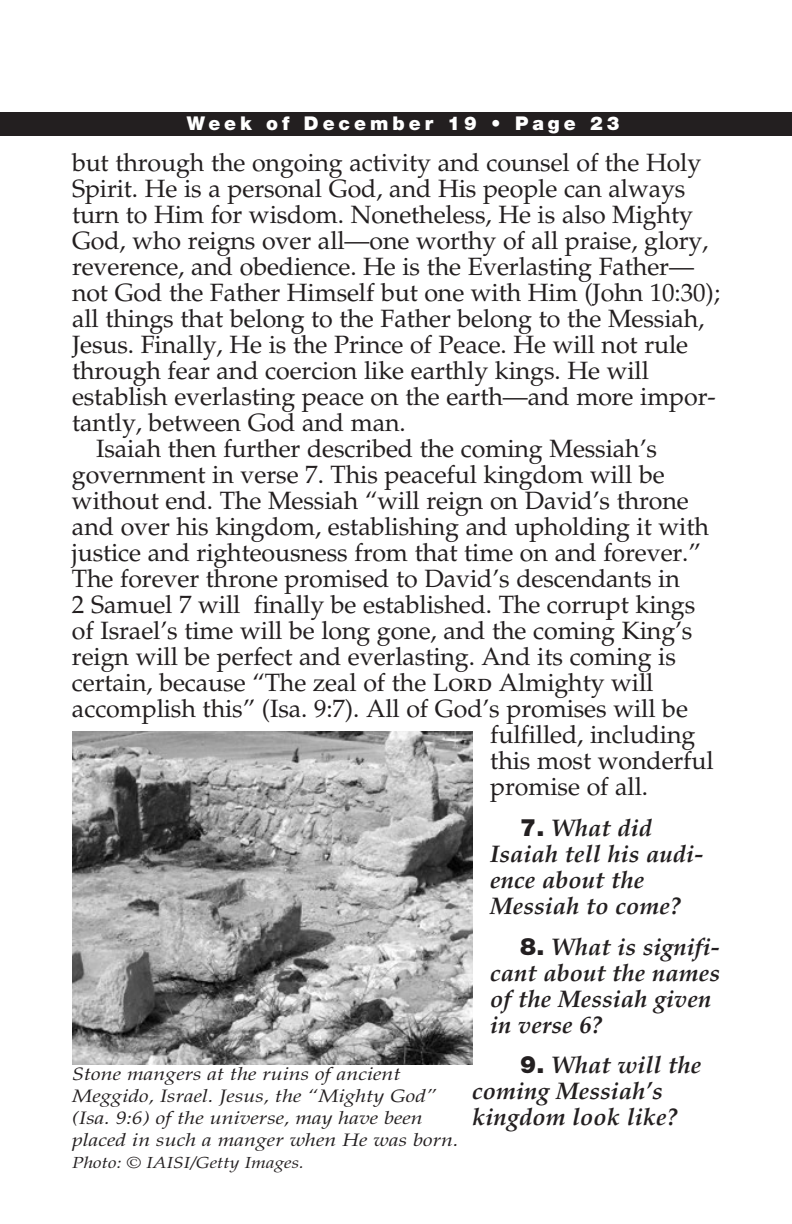
<style>
.page{position:relative;width:792px;height:1224px;background:#fff}
.page>*{position:absolute;margin:0;border:0;box-sizing:border-box;transform-origin:0 0}
.t1{font:25px "Palatino LT Std";letter-spacing:-.005em;color:#231f20}
.t2{font:italic 700 24px/26px "Palatino LT Std";color:#231f20}
.t3{font:900 19px "Helvetica Neue LT Std";letter-spacing:.21em;color:#fff}
.t4{font:italic 18px/22px "Palatino LT Std";color:#231f20;scale:1.2 1}
.t5{font:italic 16px "Palatino LT Std";color:#231f20;scale:1.2 1}
.s1{font-family:"Helvetica Neue LT Std";font-weight:900;font-style:normal}
</style>
<div class="page">
<div style="left:0;top:112px;width:792px;height:23px;background:#231f20"></div>
<img style="left:72px;top:732px;width:400px;height:332px">
<p class="t3" style="left:187px;top:112px;width:434px">Week of December 19 • Page 23</p>
<p class="t1" style="left:72px;top:148px;width:631px">but through the ongoing activity and counsel of the Holy</p>
<p class="t1" style="left:72px;top:174px;width:615px">Spirit. He is a personal God, and His people can always</p>
<p class="t1" style="left:72px;top:200px;width:623px">turn to Him for wisdom. Nonetheless, He is also Mighty</p>
<p class="t1" style="left:72px;top:226px;width:638px">God, who reigns over all—one worthy of all praise, glory,</p>
<p class="t1" style="left:72px;top:252px;width:624px">reverence, and obedience. He is the Everlasting Father—</p>
<p class="t1" style="left:72px;top:278px;width:649px">not God the Father Himself but one with Him (John 10:30);</p>
<p class="t1" style="left:72px;top:304px;width:634px">all things that belong to the Father belong to the Messiah,</p>
<p class="t1" style="left:72px;top:330px;width:618px">Jesus. Finally, He is the Prince of Peace. He will not rule</p>
<p class="t1" style="left:72px;top:356px;width:579px">through fear and coercion like earthly kings. He will</p>
<p class="t1" style="left:72px;top:382px;width:645px">establish everlasting peace on the earth—and more impor-</p>
<p class="t1" style="left:72px;top:408px;width:335px">tantly, between God and man.</p>
<p class="t1" style="left:96px;top:434px;width:563px">Isaiah then further described the coming Messiah’s</p>
<p class="t1" style="left:72px;top:460px;width:594px">government in verse 7. This peaceful kingdom will be</p>
<p class="t1" style="left:72px;top:486px;width:618px">without end. The Messiah “will reign on David’s throne</p>
<p class="t1" style="left:72px;top:512px;width:639px">and over his kingdom, establishing and upholding it with</p>
<p class="t1" style="left:72px;top:538px;width:630px">justice and righteousness from that time on and forever.”</p>
<p class="t1" style="left:72px;top:564px;width:610px">The forever throne promised to David’s descendants in</p>
<p class="t1" style="left:72px;top:590px;width:625px">2 Samuel 7 will finally be established. The corrupt kings</p>
<p class="t1" style="left:72px;top:616px;width:622px">of Israel’s time will be long gone, and the coming King’s</p>
<p class="t1" style="left:72px;top:642px;width:605px">reign will be perfect and everlasting. And its coming is</p>
<p class="t1" style="left:72px;top:668px;width:583px">certain, because “The zeal of the Lord Almighty will</p>
<p class="t1" style="left:72px;top:694px;width:617px">accomplish this” (Isa. 9:7). All of God’s promises will be</p>
<p class="t1" style="left:490px;top:720px;width:207px">fulfilled, including</p>
<p class="t1" style="left:490px;top:746px;width:225px">this most wonderful</p>
<p class="t1" style="left:490px;top:772px;width:159px">promise of all.</p>
<p class="t2" style="left:490px;top:816px;width:215px;text-indent:30px"><span class="s1">7.</span> What did<br>Isaiah tell his audi&shy;ence about the<br>Messiah to come?</p>
<p class="t2" style="left:490px;top:934px;width:231px;text-indent:30px"><span class="s1">8.</span> What is signifi&shy;cant about the names of the Messiah given in verse 6?</p>
<p class="t2" style="left:472px;top:1052px;width:231px;text-indent:48px"><span class="s1">9.</span> What will the coming Messiah’s kingdom look like?</p>
<p class="t4" style="left:72px;top:1063px;width:324px">Stone mangers at the ruins of ancient Meggido, Israel. Jesus, the “Mighty God” (Isa. 9:6) of the universe, may have been placed in such a manger when He was born.</p>
<p class="t5" style="left:72px;top:1153px;width:195px">Photo: © IAISI/Getty Images.</p>
</div>
